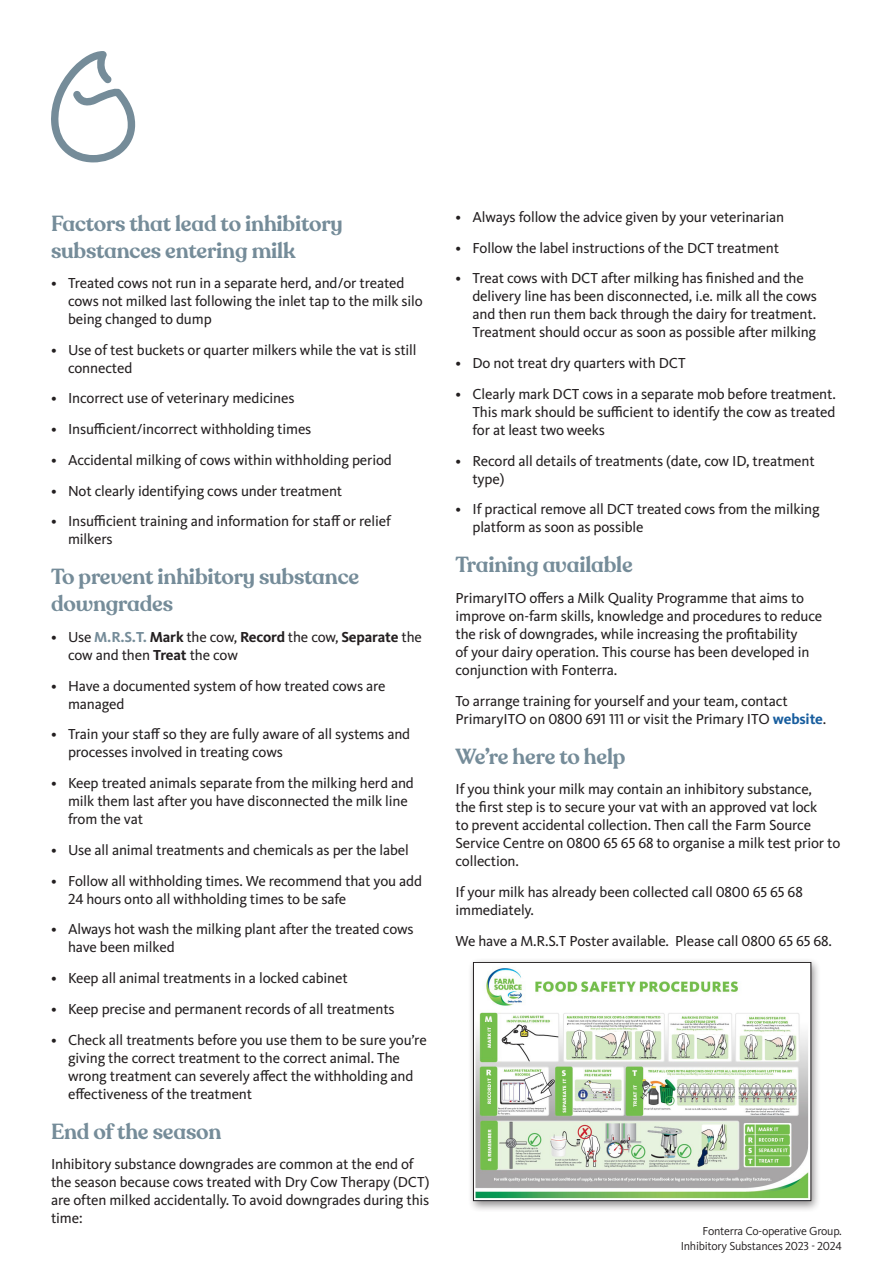
<style>
.page{position:relative;width:893px;height:1263px;background:#fff}
.page>*{position:absolute;margin:0;border:0;box-sizing:border-box;transform-origin:0 0}
.SB__Case_Study_-_Bod{font:600 21.6px/27px "Recoleta Alt";letter-spacing:-.01em;color:#758c99}
.SB__Case_Study_-_Bod-2{font:15px/18px "Kievit Pro";letter-spacing:-.01em;color:#231f20}
.t1{font:12px/15px "Kievit Pro";letter-spacing:-.02em;color:#231f20;text-align:right}
.s1{font-weight:700;color:#175d9e}
.s2{font-weight:700;color:#758c99}
.s3{font-weight:700}
</style>
<div class="page">
<svg style="left:51px;top:51px;width:84px;height:111px"></svg>
<div style="left:467px;top:957px;width:355px;height:256px;background:#231f20;opacity:.5"></div>
<img style="left:475px;top:964px;width:334px;height:235px">
<div style="left:473px;top:962px;width:338px;height:239px;border:1px solid #231f20"></div>
<p class="SB__Case_Study_-_Bod" style="left:51px;top:211px;width:293px">Factors that lead to inhibitory substances entering milk</p>
<p class="SB__Case_Study_-_Bod-2" style="left:455px;top:208px;width:330px">• Always follow the advice given by your veterinarian</p>
<p class="SB__Case_Study_-_Bod-2" style="left:455px;top:239px;width:325px">• Follow the label instructions of the DCT treatment</p>
<p class="SB__Case_Study_-_Bod-2" style="left:472px;top:269px;width:346px;text-indent:-17px">• Treat cows with DCT after milking has finished and the delivery line has been disconnected, i.e. milk all the cows and then run them back through the dairy for treatment.<br>Treatment should occur as soon as possible after milking</p>
<p class="SB__Case_Study_-_Bod-2" style="left:455px;top:354px;width:232px">• Do not treat dry quarters with DCT</p>
<p class="SB__Case_Study_-_Bod-2" style="left:472px;top:385px;width:365px;text-align:justify;text-indent:-17px">• Clearly mark DCT cows in a separate mob before treatment.<br>This mark should be sufficient to identify the cow as treated for at least two weeks</p>
<p class="SB__Case_Study_-_Bod-2" style="left:472px;top:452px;width:344px;text-indent:-17px">• Record all details of treatments (date, cow ID, treatment type)</p>
<p class="SB__Case_Study_-_Bod-2" style="left:472px;top:500px;width:349px;text-indent:-17px">• If practical remove all DCT treated cows from the milking platform as soon as possible</p>
<p class="SB__Case_Study_-_Bod" style="left:455px;top:552px;width:179px">Training available</p>
<p class="SB__Case_Study_-_Bod-2" style="left:455px;top:589px;width:368px">PrimaryITO offers a Milk Quality Programme that aims to improve on-farm skills, knowledge and procedures to reduce the risk of downgrades, while increasing the profitability<br>of your dairy operation. This course has been developed in conjunction with Fonterra.</p>
<p class="SB__Case_Study_-_Bod-2" style="left:455px;top:692px;width:372px">To arrange training for yourself and your team, contact<br>PrimaryITO on 0800 691 111 or visit the Primary ITO <span class="s1">website</span>.</p>
<p class="SB__Case_Study_-_Bod" style="left:455px;top:743px;width:172px">We’re here to help</p>
<p class="SB__Case_Study_-_Bod-2" style="left:455px;top:780px;width:386px">If you think your milk may contain an inhibitory substance,<br>the first step is to secure your vat with an approved vat lock<br>to prevent accidental collection. Then call the Farm Source Service Centre on 0800 65 65 68 to organise a milk test prior to collection.</p>
<p class="SB__Case_Study_-_Bod-2" style="left:455px;top:883px;width:349px">If your milk has already been collected call 0800 65 65 68 immediately.</p>
<p class="SB__Case_Study_-_Bod-2" style="left:455px;top:932px;width:378px">We have a M.R.S.T Poster available. Please call 0800 65 65 68.</p>
<p class="SB__Case_Study_-_Bod-2" style="left:68px;top:274px;width:356px;text-indent:-17px">• Treated cows not run in a separate herd, and/or treated cows not milked last following the inlet tap to the milk silo being changed to dump</p>
<p class="SB__Case_Study_-_Bod-2" style="left:68px;top:340px;width:350px;text-indent:-17px">• Use of test buckets or quarter milkers while the vat is still connected</p>
<p class="SB__Case_Study_-_Bod-2" style="left:51px;top:389px;width:245px">• Incorrect use of veterinary medicines</p>
<p class="SB__Case_Study_-_Bod-2" style="left:51px;top:420px;width:262px">• Insufficient/incorrect withholding times</p>
<p class="SB__Case_Study_-_Bod-2" style="left:51px;top:451px;width:342px">• Accidental milking of cows within withholding period</p>
<p class="SB__Case_Study_-_Bod-2" style="left:51px;top:481px;width:293px">• Not clearly identifying cows under treatment</p>
<p class="SB__Case_Study_-_Bod-2" style="left:68px;top:512px;width:324px;text-indent:-17px">• Insufficient training and information for staff or relief milkers</p>
<p class="SB__Case_Study_-_Bod" style="left:51px;top:564px;width:310px">To prevent inhibitory substance downgrades</p>
<p class="SB__Case_Study_-_Bod-2" style="left:68px;top:628px;width:355px;text-indent:-17px">• Use <span class="s2">M.R.S.T.</span> <span class="s3">Mark</span> the cow, <span class="s3">Record</span> the cow, <span class="s3">Separate</span> the cow and then <span class="s3">Treat</span> the cow</p>
<p class="SB__Case_Study_-_Bod-2" style="left:68px;top:676px;width:319px;text-indent:-17px">• Have a documented system of how treated cows are managed</p>
<p class="SB__Case_Study_-_Bod-2" style="left:68px;top:725px;width:344px;text-indent:-17px">• Train your staff so they are fully aware of all systems and processes involved in treating cows</p>
<p class="SB__Case_Study_-_Bod-2" style="left:68px;top:774px;width:347px;text-indent:-17px">• Keep treated animals separate from the milking herd and milk them last after you have disconnected the milk line from the vat</p>
<p class="SB__Case_Study_-_Bod-2" style="left:51px;top:841px;width:359px">• Use all animal treatments and chemicals as per the label</p>
<p class="SB__Case_Study_-_Bod-2" style="left:68px;top:872px;width:355px;text-indent:-17px">• Follow all withholding times. We recommend that you add<br>24 hours onto all withholding times to be safe</p>
<p class="SB__Case_Study_-_Bod-2" style="left:68px;top:920px;width:347px;text-indent:-17px">• Always hot wash the milking plant after the treated cows have been milked</p>
<p class="SB__Case_Study_-_Bod-2" style="left:51px;top:969px;width:298px">• Keep all animal treatments in a locked cabinet</p>
<p class="SB__Case_Study_-_Bod-2" style="left:51px;top:1000px;width:345px">• Keep precise and permanent records of all treatments</p>
<p class="SB__Case_Study_-_Bod-2" style="left:68px;top:1031px;width:360px;text-indent:-17px">• Check all treatments before you use them to be sure you’re giving the correct treatment to the correct animal. The wrong treatment can severely affect the withholding and effectiveness of the treatment</p>
<p class="SB__Case_Study_-_Bod" style="left:51px;top:1118px;width:172px">End of the season</p>
<p class="SB__Case_Study_-_Bod-2" style="left:51px;top:1155px;width:380px">Inhibitory substance downgrades are common at the end of the season because cows treated with Dry Cow Therapy (DCT) are often milked accidentally. To avoid downgrades during this time:</p>
<p class="t1" style="left:681px;top:1223px;width:163px">Fonterra Co-operative Group.<br>Inhibitory Substances 2023 - 2024</p>
</div>
